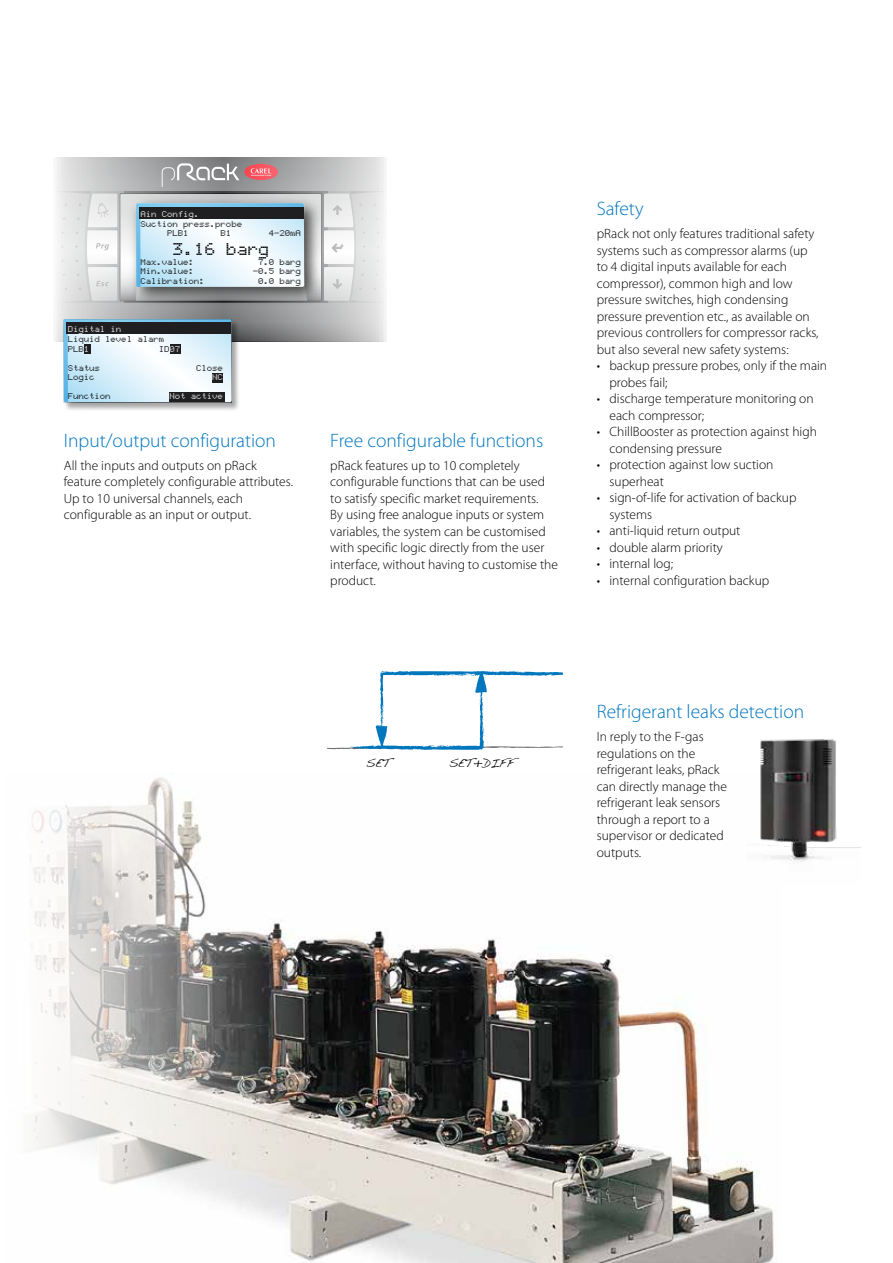
<style>
.page{position:relative;width:893px;height:1263px;background:#fff}
.page>*{position:absolute;margin:0;border:0;box-sizing:border-box;transform-origin:0 0}
.t1{font:300 19.5px "Myriad Pro";color:#0076bd}
.t2{font:18.9px "Bubbledot ICG Fine Pos";color:#000}
.t3{font:300 13.5px/16.5px "Myriad Pro";color:#000}
.t4{font:12px "Handwriting Dakota";color:#000}
.t5{font:9.45px/9.4px "Bubbledot ICG Fine Pos";color:#000}
.t6{font:9.45px "Bubbledot ICG Fine Pos";color:#fff}
.s1{color:#fff}
</style>
<div class="page">
<img style="left:30px;top:777px;width:746px;height:486px">
<svg style="left:54px;top:157px;width:333px;height:185px;background:#adaeaf"></svg>
<img style="left:124px;top:303px;width:204px;height:7px">
<svg style="left:54px;top:163px;width:333px;height:140px"></svg>
<div style="left:139px;top:207px;width:164px;height:12px;background:#1f1e21"></div>
<div style="left:63px;top:319px;width:177px;height:92px;background:#000;opacity:.35"></div>
<svg style="left:64px;top:319px;width:168px;height:83px"></svg>
<div style="left:66px;top:322px;width:165px;height:12px;background:#1f1e21"></div>
<div style="left:169px;top:392px;width:56px;height:9px;background:#1f1e21"></div>
<div style="left:212px;top:373px;width:11px;height:9px;background:#1f1e21"></div>
<div style="left:170px;top:344px;width:11px;height:9px;background:#1f1e21"></div>
<div style="left:84px;top:344px;width:6px;height:9px;background:#1f1e21"></div>
<svg style="left:327px;top:671px;width:236px;height:79px"></svg>
<img style="left:747px;top:739px;width:114px;height:146px">
<p class="t6" style="left:140px;top:209px;width:60px">Ain Config.</p>
<p class="t5" style="left:167px;top:219px;width:76px;text-indent:-27px">Suction press.probe<br>PLB1</p>
<p class="t5" style="left:221px;top:229px;width:12px">B1</p>
<p class="t5" style="left:269px;top:229px;width:34px">4-20mA</p>
<h2 class="t2" style="left:173px;top:240px;width:98px">3.16 barg</h2>
<p class="t5" style="left:140px;top:257px;width:55px">Max.value:</p>
<p class="t5" style="left:258px;top:257px;width:44px">7.0 barg</p>
<p class="t5" style="left:140px;top:267px;width:55px">Min.value:</p>
<p class="t5" style="left:253px;top:267px;width:50px">-0.5 barg</p>
<p class="t5" style="left:140px;top:276px;width:66px">Calibration:</p>
<p class="t5" style="left:258px;top:276px;width:44px">0.0 barg</p>
<p class="t6" style="left:68px;top:324px;width:55px">Digital in</p>
<p class="t5" style="left:68px;top:334px;width:98px">Liquid level alarm<br>PLB<span class="s1">1</span></p>
<p class="t5" style="left:159px;top:344px;width:23px">ID<span class="s1">07</span></p>
<p class="t5" style="left:68px;top:363px;width:34px">Status</p>
<p class="t5" style="left:196px;top:363px;width:28px">Close</p>
<p class="t5" style="left:68px;top:372px;width:28px">Logic</p>
<p class="t6" style="left:212px;top:372px;width:12px">NC</p>
<p class="t5" style="left:68px;top:391px;width:44px">Function</p>
<p class="t6" style="left:169px;top:391px;width:55px">Not active</p>
<h1 class="t1" style="left:64px;top:430px;width:214px">Input/output configuration</h1>
<p class="t3" style="left:64px;top:457px;width:231px">All the inputs and outputs on pRack feature completely configurable attributes.<br>Up to 10 universal channels, each configurable as an input or output.</p>
<h1 class="t1" style="left:330px;top:430px;width:215px">Free configurable functions</h1>
<p class="t3" style="left:330px;top:457px;width:229px">pRack features up to 10 completely configurable functions that can be used to satisfy specific market requirements.<br>By using free analogue inputs or system variables, the system can be customised with specific logic directly from the user interface, without having to customise the product.</p>
<h1 class="t1" style="left:597px;top:198px;width:48px">Safety</h1>
<p class="t3" style="left:597px;top:226px;width:223px">pRack not only features traditional safety systems such as compressor alarms (up to 4 digital inputs available for each compressor), common high and low pressure switches, high condensing pressure prevention etc., as available on previous controllers for compressor racks, but also several new safety systems:</p>
<p class="t3" style="left:609px;top:358px;width:219px;text-indent:-13px">• backup pressure probes, only if the main probes fail;</p>
<p class="t3" style="left:609px;top:391px;width:206px;text-indent:-13px">• discharge temperature monitoring on each compressor;</p>
<p class="t3" style="left:609px;top:424px;width:209px;text-indent:-13px">• ChillBooster as protection against high condensing pressure</p>
<p class="t3" style="left:609px;top:457px;width:165px;text-indent:-13px">• protection against low suction superheat</p>
<p class="t3" style="left:609px;top:490px;width:188px;text-indent:-13px">• sign-of-life for activation of backup systems</p>
<p class="t3" style="left:597px;top:523px;width:145px">• anti-liquid return output</p>
<p class="t3" style="left:597px;top:539px;width:128px">• double alarm priority</p>
<p class="t3" style="left:597px;top:556px;width:78px">• internal log;</p>
<p class="t3" style="left:597px;top:572px;width:174px">• internal configuration backup</p>
<p class="t4" style="left:366px;top:755px;width:25px">SET</p>
<p class="t4" style="left:449px;top:755px;width:66px">SET+DIFF</p>
<h1 class="t1" style="left:597px;top:701px;width:209px">Refrigerant leaks detection</h1>
<p class="t3" style="left:597px;top:729px;width:132px">In reply to the F-gas regulations on the refrigerant leaks, pRack can directly manage the refrigerant leak sensors through a report to a supervisor or dedicated outputs.</p>
</div>
